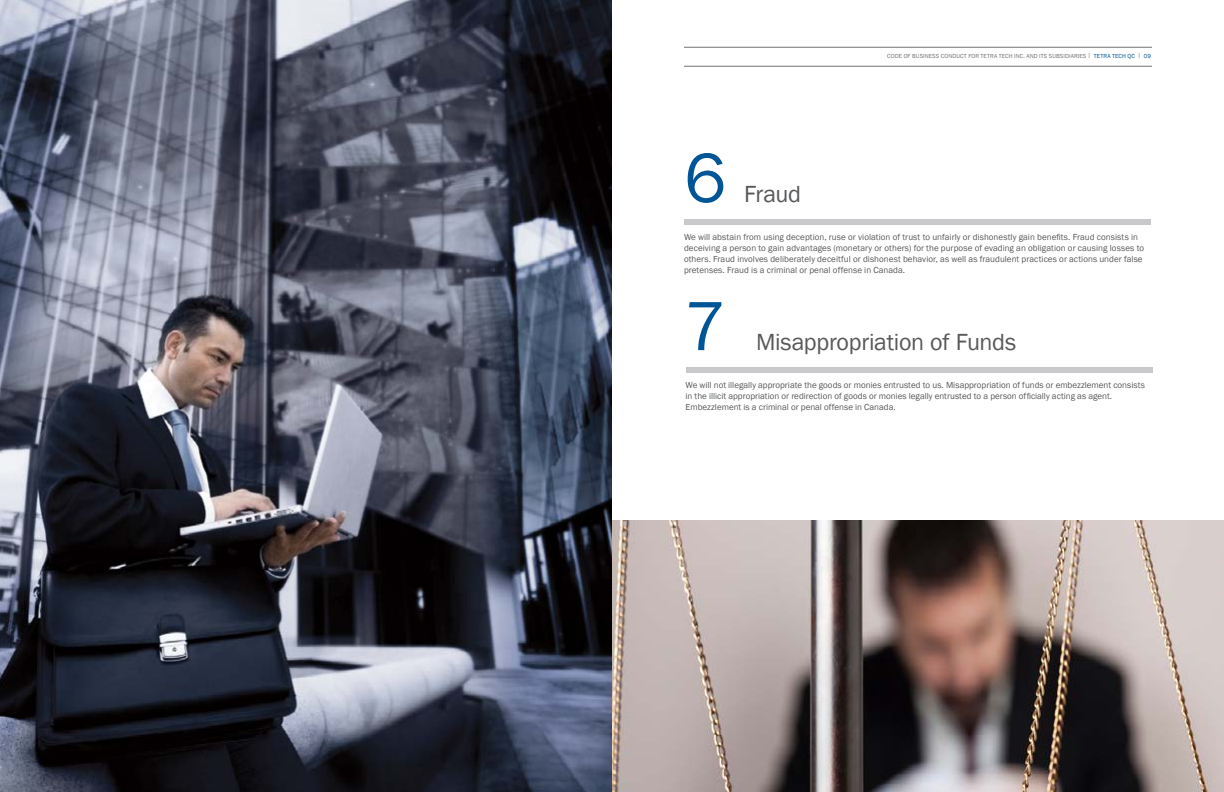
<style>
.page{position:relative;width:1224px;height:792px;background:#fff}
.page>*{position:absolute;margin:0;border:0;box-sizing:border-box;transform-origin:0 0}
.t1{font:72px "Franklin Gothic";color:#005596}
.t2{font:24px "Franklin Gothic";letter-spacing:-.01em;color:#58595b}
.t3{font:9px/10.8px "Franklin Gothic";letter-spacing:.005em;color:#58595b}
.t4{font:6px "Franklin Gothic";letter-spacing:.02em;color:#717073}
.s1{color:#005596}
</style>
<div class="page">
<hr style="left:684px;top:47px;width:468px;height:1px;background:#717073">
<hr style="left:684px;top:66px;width:468px;height:1px;background:#717073">
<div style="left:684px;top:220px;width:467px;height:5px;background:#c9c9cb"></div>
<img style="left:0;top:0;width:612px;height:792px">
<div style="left:686px;top:368px;width:466px;height:5px;background:#c9c9cb"></div>
<img style="left:612px;top:520px;width:612px;height:272px">
<h1 class="t1" style="left:684px;top:133px;width:44px">6</h1>
<h2 class="t2" style="left:744px;top:179px;width:58px">Fraud</h2>
<p class="t4" style="left:887px;top:52px;width:265px">CODE OF BUSINESS CONDUCT FOR TETRA TECH INC. AND ITS SUBSIDIARIES | <span class="s1">TETRA TECH QC</span> | <span class="s1">09</span></p>
<p class="t3" style="left:684px;top:232px;width:462px">We will abstain from using deception, ruse or violation of trust to unfairly or dishonestly gain benefits. Fraud consists in deceiving a person to gain advantages (monetary or others) for the purpose of evading an obligation or causing losses to others. Fraud involves deliberately deceitful or dishonest behavior, as well as fraudulent practices or actions under false pretenses. Fraud is a criminal or penal offense in Canada.</p>
<h1 class="t1" style="left:684px;top:281px;width:44px">7</h1>
<h2 class="t2" style="left:756px;top:327px;width:262px">Misappropriation of Funds</h2>
<p class="t3" style="left:686px;top:380px;width:461px">We will not illegally appropriate the goods or monies entrusted to us. Misappropriation of funds or embezzlement consists in the illicit appropriation or redirection of goods or monies legally entrusted to a person officially acting as agent.<br>Embezzlement is a criminal or penal offense in Canada.</p>
</div>
